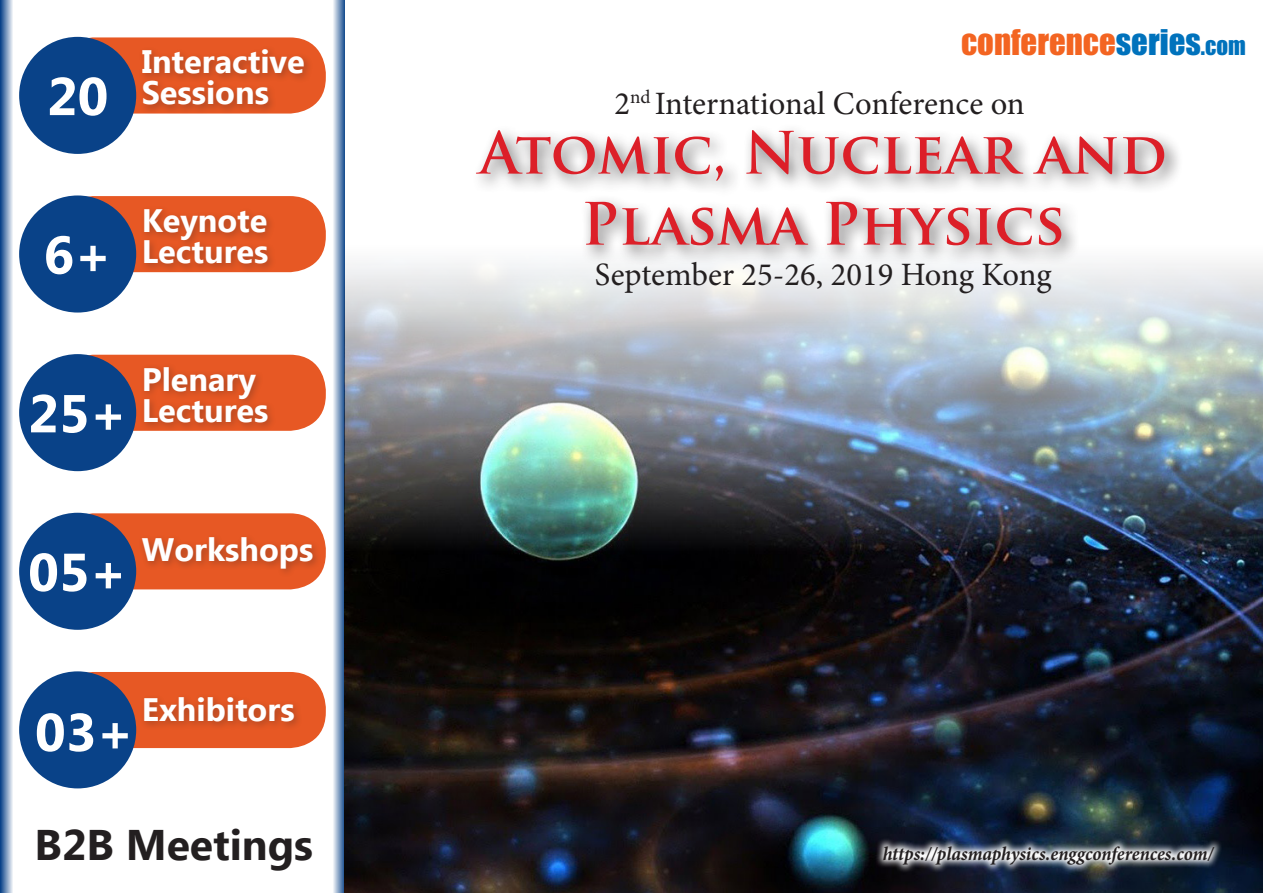
<style>
.page{position:relative;width:1263px;height:893px;background:#fff}
.page>*{position:absolute;margin:0;border:0;box-sizing:border-box;transform-origin:0 0}
.t1{font:700 56.7px/70.9px "Trajan Pro";color:#dc1f28;text-align:center}
.t2{font:700 53.25px "Ebrima";color:#fff}
.t3{font:700 42.75px "Ebrima";color:#231f20}
.t4{font:32.7px "Impact";color:#f36421}
.t5{font:32.55px "Minion Pro";letter-spacing:-.005em;color:#231f20}
.t6{font:700 32.4px/30.9px "Ebrima";color:#fff}
.t7{font:italic 700 19.5px "Minion Pro";letter-spacing:-.005em;color:#231f20;scale:.95 1}
.s1{color:#0072bc}
.s2{font-size:22.95px;color:#0072bc}
</style>
<div class="page">
<div style="left:58px;top:37px;width:268px;height:77px;background:#e75824;border-radius:36px"></div>
<div style="left:19px;top:37px;width:117px;height:117px;background:#094288;border-radius:50%"></div>
<div style="left:138px;top:45px;width:176px;height:70px;background:#231f20;opacity:.3"></div>
<div style="left:58px;top:196px;width:268px;height:76px;background:#e75824;border-radius:36px"></div>
<div style="left:19px;top:195px;width:117px;height:118px;background:#094288;border-radius:50%"></div>
<div style="left:140px;top:205px;width:137px;height:68px;background:#231f20;opacity:.3"></div>
<div style="left:58px;top:355px;width:268px;height:76px;background:#e75824;border-radius:36px"></div>
<div style="left:19px;top:354px;width:117px;height:117px;background:#094288;border-radius:50%"></div>
<div style="left:140px;top:362px;width:137px;height:70px;background:#231f20;opacity:.3"></div>
<div style="left:58px;top:513px;width:268px;height:76px;background:#e75824;border-radius:36px"></div>
<div style="left:19px;top:513px;width:117px;height:117px;background:#094288;border-radius:50%"></div>
<div style="left:138px;top:533px;width:184px;height:45px;background:#231f20;opacity:.3"></div>
<div style="left:58px;top:672px;width:268px;height:76px;background:#e75824;border-radius:36px"></div>
<div style="left:19px;top:671px;width:117px;height:117px;background:#094288;border-radius:50%"></div>
<div style="left:140px;top:693px;width:164px;height:38px;background:#231f20;opacity:.3"></div>
<svg style="left:0;top:0;width:13px;height:893px;background:#7a99be"></svg>
<svg style="left:333px;top:0;width:12px;height:893px;background:#8da7c7"></svg>
<img style="left:344px;top:91px;width:918px;height:802px">
<svg style="left:874px;top:837px;width:349px;height:36px;background:#6a727d"></svg>
<div style="left:471px;top:123px;width:713px;height:142px;background:#231f20;opacity:.69"></div>
<h2 class="t2" style="left:47px;top:57px;width:63px">20</h2>
<p class="t6" style="left:142px;top:48px;width:165px">Interactive<br>Sessions</p>
<h2 class="t2" style="left:44px;top:215px;width:70px">6+</h2>
<p class="t6" style="left:142px;top:207px;width:128px">Keynote<br>Lectures</p>
<h2 class="t2" style="left:28px;top:374px;width:100px">25+</h2>
<p class="t6" style="left:142px;top:365px;width:128px">Plenary<br>Lectures</p>
<h2 class="t2" style="left:28px;top:532px;width:100px">05+</h2>
<p class="t6" style="left:142px;top:536px;width:173px">Workshops</p>
<h2 class="t2" style="left:35px;top:693px;width:100px">03+</h2>
<p class="t6" style="left:142px;top:696px;width:154px">Exhibitors</p>
<h3 class="t3" style="left:35px;top:813px;width:280px">B2B Meetings</h3>
<p class="t4" style="left:961px;top:17px;width:286px">CONFERENCE<span class="s1">SERIES</span><span class="s2">.COM</span></p>
<p class="t5" style="left:614px;top:82px;width:412px">2<sup>nd</sup> International Conference on</p>
<p class="t1" style="left:479px;top:118px;width:689px">Atomic, Nuclear and<br>Plasma Physics</p>
<p class="t5" style="left:595px;top:253px;width:458px">September 25-26, 2019 Hong Kong</p>
<p class="t7" style="left:883px;top:839px;width:350px">https://plasmaphysics.enggconferences.com/</p>
</div>
